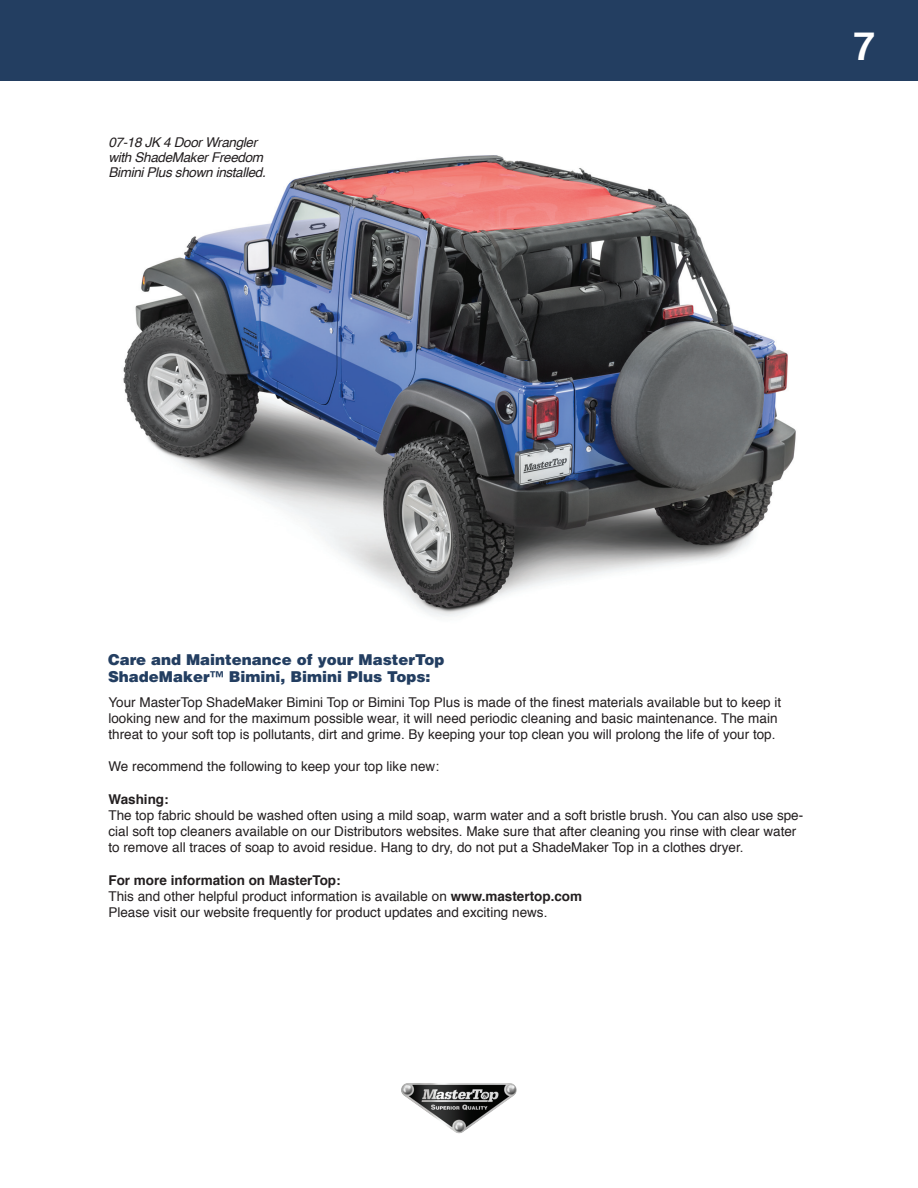
<style>
.page{position:relative;width:918px;height:1188px;background:#fff}
.page>*{position:absolute;margin:0;border:0;box-sizing:border-box;transform-origin:0 0}
.t1{font:700 39px "Helvetica";color:#fff}
.t2{font:900 15px/16.5px "Helvetica";color:#233e61}
.t3{font:13.5px/16.2px "Helvetica";color:#231f20}
.t4{font:italic 13.5px/15px "Helvetica";letter-spacing:-.025em;color:#231f20}
.s1{font-weight:700}
</style>
<div class="page">
<img style="left:401px;top:1083px;width:116px;height:51px">
<div style="left:0;top:0;width:918px;height:81px;background:#233e61"></div>
<img style="left:123px;top:155px;width:673px;height:462px">
<p class="t4" style="left:108px;top:136px;width:159px">07-18 JK 4 Door Wrangler with ShadeMaker Freedom<br>Bimini Plus shown installed.</p>
<p class="t1" style="left:854px;top:30px;width:23px">7</p>
<p class="t2" style="left:108px;top:653px;width:338px">Care and Maintenance of your MasterTop<br>ShadeMaker™ Bimini, Bimini Plus Tops:</p>
<p class="t3" style="left:108px;top:695px;width:674px">Your MasterTop ShadeMaker Bimini Top or Bimini Top Plus is made of the finest materials available but to keep it looking new and for the maximum possible wear, it will need periodic cleaning and basic maintenance. The main threat to your soft top is pollutants, dirt and grime. By keeping your top clean you will prolong the life of your top.</p>
<p class="t3" style="left:108px;top:760px;width:332px">We recommend the following to keep your top like new:</p>
<p class="t3" style="left:108px;top:792px;width:696px"><span class="s1">Washing:<br></span>The top fabric should be washed often using a mild soap, warm water and a soft bristle brush. You can also use spe&shy;cial soft top cleaners available on our Distributors websites. Make sure that after cleaning you rinse with clear water to remove all traces of soap to avoid residue. Hang to dry, do not put a ShadeMaker Top in a clothes dryer.</p>
<p class="t3" style="left:108px;top:873px;width:475px"><span class="s1">For more information on MasterTop:<br></span>This and other helpful product information is available on <span class="s1">www.mastertop.com<br></span>Please visit our website frequently for product updates and exciting news.</p>
</div>
